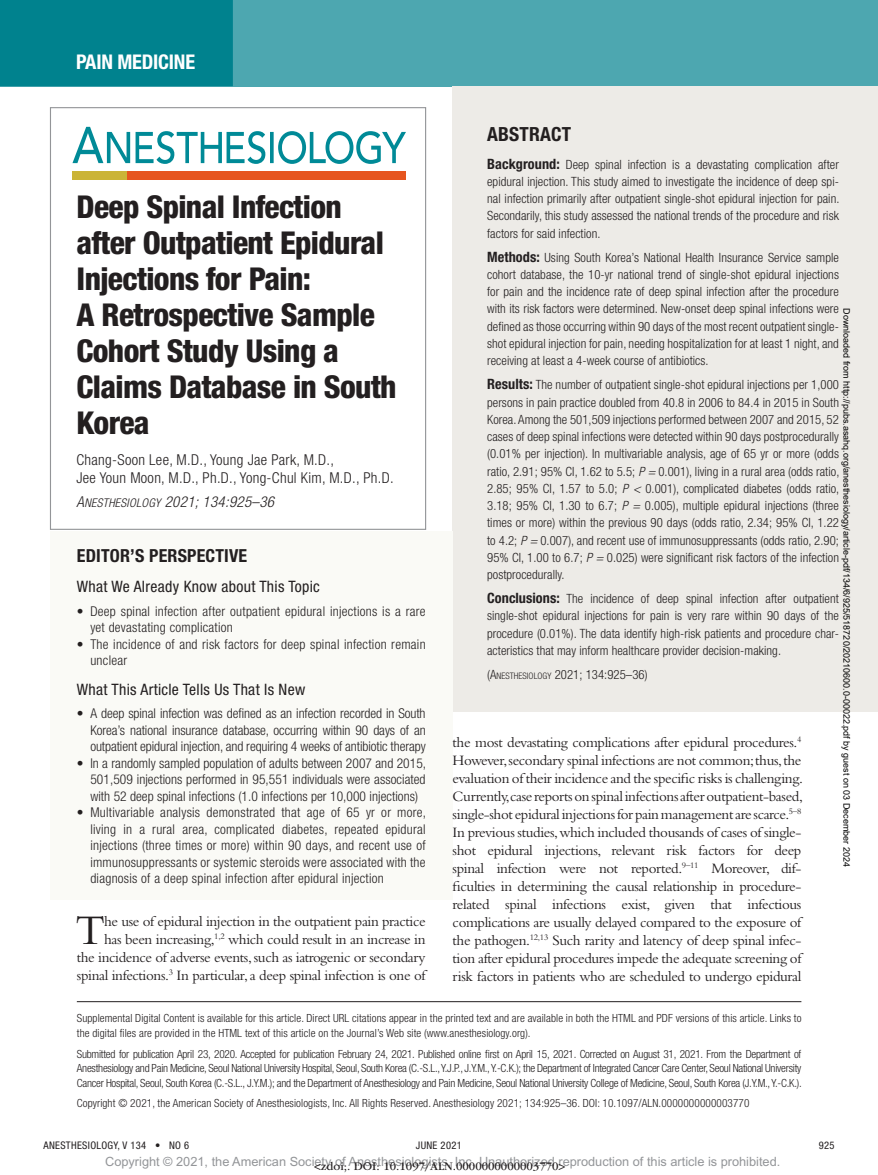
<style>
.page{position:relative;width:878px;height:1175px;background:#fff}
.page>*{position:absolute;margin:0;border:0;box-sizing:border-box;transform-origin:0 0}
.t1{font:43.95px "Bembo Std";color:#231f20}
.t2{font:800 condensed 31.5px/36px "Helvetica Neue LT Std";letter-spacing:-.02em;color:#231f20}
.t3{font:700 condensed 20.25px "Helvetica Neue LT Std";letter-spacing:-.01em;color:#fff}
.t4{font:700 condensed 19.5px "Helvetica Neue LT Std";letter-spacing:.01em;color:#231f20}
.t5{font:700 condensed 18px "Helvetica Neue LT Std";letter-spacing:.01em;color:#231f20}
.t6{font:condensed 15.75px "Helvetica Neue LT Std";letter-spacing:.02em;color:#231f20}
.t7{font:15px/18px "Bembo Std";letter-spacing:-.025em;color:#231f20;text-align:right}
.t8{font:300 condensed 15px/18px "Helvetica Neue LT Std";letter-spacing:.02em;color:#231f20}
.t9{font:italic 300 condensed 15px "Helvetica Neue LT Std";letter-spacing:.02em;color:#231f20}
.t10{font:300 condensed 13.5px/16.5px "Helvetica Neue LT Std";letter-spacing:.02em;color:#231f20;text-align:justify}
.t11{font:300 condensed 12.75px/17.2px "Helvetica Neue LT Std";letter-spacing:.005em;color:#231f20;text-align:justify}
.t12{font:12.75px "Arial MT Std";color:#939598}
.t13{font:12px "ITC Garamond Std";color:#231f20}
.t14{font:300 condensed 11.25px/14.7px "Helvetica Neue LT Std";letter-spacing:.01em;color:#231f20}
.t15{font:condensed 10.5px "Helvetica Neue LT Std";letter-spacing:.03em;color:#231f20}
.t16{font:9px "Arial";color:#000}
.s1{font-family:"Helvetica Neue LT Std Lt Cn O SC800";font-weight:400;font-style:normal;font-stretch:normal}
.s2{font-family:"Helvetica Neue LT Std Lt Cn O SC800";font-weight:400;font-style:normal;font-stretch:normal;font-size:12px}
.s3{font-weight:700;font-size:14.25px}
.s4{font-style:italic}
.s5{font-size:9px}
</style>
<div class="page">
<div style="left:0;top:0;width:878px;height:86px;background:#4da7b0"></div>
<div style="left:0;top:0;width:233px;height:86px;background:#00828e"></div>
<div style="left:120px;top:171px;width:286px;height:8px;background:#e6551f"></div>
<div style="left:72px;top:171px;width:54px;height:8px;background:#cbb437"></div>
<svg style="left:72px;top:127px;width:334px;height:37px"></svg>
<div style="left:452px;top:86px;width:426px;height:89px;background:#edebe7"></div>
<div style="left:452px;top:118px;width:426px;height:152px;background:#edebe7"></div>
<div style="left:452px;top:211px;width:426px;height:187px;background:#edebe7"></div>
<div style="left:452px;top:338px;width:426px;height:274px;background:#edebe7"></div>
<div style="left:452px;top:552px;width:426px;height:135px;background:#edebe7"></div>
<div style="left:452px;top:629px;width:426px;height:82px;background:#edebe7"></div>
<hr style="left:77px;top:1001px;width:724px;height:1px;background:#231f20">
<div style="left:50px;top:531px;width:402px;height:50px;background:#fafaf6"></div>
<div style="left:50px;top:565px;width:402px;height:83px;background:#fafaf6"></div>
<div style="left:50px;top:643px;width:402px;height:85px;background:#fafaf6"></div>
<div style="left:50px;top:717px;width:402px;height:99px;background:#fafaf6"></div>
<div style="left:50px;top:767px;width:402px;height:132px;background:#fafaf6"></div>
<h3 class="t3" style="left:76px;top:49px;width:120px">Pain Medicine</h3>
<h2 class="t2" style="left:77px;top:188px;width:321px">Deep Spinal Infection after Outpatient Epidural<br>Injections for Pain:<br>A Retrospective Sample<br>Cohort Study Using a<br>Claims Database in South<br>Korea</h2>
<p class="t8" style="left:77px;top:451px;width:318px">Chang-Soon Lee, M.D., Young Jae Park, M.D.,<br>Jee Youn Moon, M.D., Ph.D., Yong-Chul Kim, M.D., Ph.D.</p>
<p class="t9" style="left:77px;top:493px;width:199px"><span class="s1">A</span><span class="s2">NESTHESIOLOGY</span> 2021; 134:925–36</p>
<h3 class="t5" style="left:77px;top:545px;width:171px">EDITOR’S PERSPECTIVE</h3>
<p class="t6" style="left:77px;top:577px;width:244px">What We Already Know about This Topic</p>
<p class="t10" style="left:90px;top:602px;width:337px;text-indent:-14px">• Deep spinal infection after outpatient epidural injections is a rare yet devastating complication</p>
<p class="t10" style="left:90px;top:635px;width:337px;text-indent:-14px">• The incidence of and risk factors for deep spinal infection remain unclear</p>
<p class="t6" style="left:77px;top:680px;width:230px">What This Article Tells Us That Is New</p>
<p class="t10" style="left:90px;top:705px;width:337px;text-indent:-14px">• A deep spinal infection was defined as an infection recorded in South Korea’s national insurance database, occurring within 90 days of an outpatient epidural injection, and requiring 4 weeks of antibiotic therapy</p>
<p class="t10" style="left:90px;top:754px;width:337px;text-indent:-14px">• In a randomly sampled population of adults between 2007 and 2015, 501,509 injections performed in 95,551 individuals were associated with 52 deep spinal infections (1.0 infections per 10,000 injections)</p>
<p class="t10" style="left:90px;top:804px;width:337px;text-indent:-14px">• Multivariable analysis demonstrated that age of 65 yr or more, living in a rural area, complicated diabetes, repeated epidural injections (three times or more) within 90 days, and recent use of immunosuppressants or systemic steroids were associated with the diagnosis of a deep spinal infection after epidural injection</p>
<h1 class="t1" style="left:75px;top:904px;width:31px">T</h1>
<p class="t7" style="left:77px;top:912px;width:350px">he use of epidural injection in the outpatient pain practice<br>has been increasing,<sup>1,2</sup> which could result in an increase in<br>the incidence of adverse events, such as iatrogenic or secondary spinal infections.<sup>3</sup> In particular, a deep spinal infection is one of</p>
<h3 class="t4" style="left:487px;top:122px;width:86px">ABSTRACT</h3>
<p class="t11" style="left:487px;top:155px;width:354px"><span class="s3">Background:</span> Deep spinal infection is a devastating complication after epidural injection. This study aimed to investigate the incidence of deep spi&shy;nal infection primarily after outpatient single-shot epidural injection for pain.<br>Secondarily, this study assessed the national trends of the procedure and risk factors for said infection.</p>
<p class="t11" style="left:487px;top:248px;width:353px"><span class="s3">Methods:</span> Using South Korea’s National Health Insurance Service sample cohort database, the 10-yr national trend of single-shot epidural injections for pain and the incidence rate of deep spinal infection after the procedure with its risk factors were determined. New-onset deep spinal infections were defined as those occurring within 90 days of the most recent outpatient single&shy;shot epidural injection for pain, needing hospitalization for at least 1 night, and receiving at least a 4-week course of antibiotics.</p>
<p class="t11" style="left:487px;top:376px;width:354px"><span class="s3">Results:</span> The number of outpatient single-shot epidural injections per 1,000 persons in pain practice doubled from 40.8 in 2006 to 84.4 in 2015 in South Korea. Among the 501,509 injections performed between 2007 and 2015, 52 cases of deep spinal infections were detected within 90 days postprocedurally (0.01% per injection). In multivariable analysis, age of 65 yr or more (odds ratio, 2.91; 95% CI, 1.62 to 5.5; <span class="s4">P =</span> 0.001), living in a rural area (odds ratio, 2.85; 95% CI, 1.57 to 5.0; <span class="s4">P &lt;</span> 0.001), complicated diabetes (odds ratio, 3.18; 95% CI, 1.30 to 6.7; <span class="s4">P =</span> 0.005), multiple epidural injections (three times or more) within the previous 90 days (odds ratio, 2.34; 95% CI, 1.22 to 4.2; <span class="s4">P =</span> 0.007), and recent use of immunosuppressants (odds ratio, 2.90; 95% CI, 1.00 to 6.7; <span class="s4">P =</span> 0.025) were significant risk factors of the infection postprocedurally.</p>
<p class="t11" style="left:487px;top:590px;width:353px"><span class="s3">Conclusions:</span> The incidence of deep spinal infection after outpatient single-shot epidural injections for pain is very rare within 90 days of the procedure (0.01%). The data identify high-risk patients and procedure char&shy;acteristics that may inform healthcare provider decision-making.</p>
<p class="t11" style="left:487px;top:665px;width:162px">(A<span class="s5">NESTHESIOLOGY</span> 2021; 134:925–36)</p>
<p class="t16" style="left:850px;top:308px;width:560px;rotate:90deg">Downloaded from http://pubs.asahq.org/anesthesiology/article-pdf/134/6/925/518720/20210600.0-00022.pdf by guest on 03 December 2024</p>
<p class="t7" style="left:452px;top:732px;width:352px;text-align:justify">the most devastating complications after epidural procedures.<sup>4<br></sup>However, secondary spinal infections are not common; thus, the evaluation of their incidence and the specific risks is challenging.<br>Currently,case reports on spinal infections after outpatient-based, single-shot epidural injections for pain management are scarce.<sup>5–8<br></sup>In previous studies, which included thousands of cases of single&shy;shot epidural injections, relevant risk factors for deep spinal infection were not reported.<sup>9–11</sup> Moreover, dif&shy;ficulties in determining the causal relationship in procedure&shy;related spinal infections exist, given that infectious complications are usually delayed compared to the exposure of the pathogen.<sup>12,13</sup> Such rarity and latency of deep spinal infec&shy;tion after epidural procedures impede the adequate screening of risk factors in patients who are scheduled to undergo epidural</p>
<p class="t14" style="left:77px;top:1010px;width:726px">Supplemental Digital Content is available for this article. Direct URL citations appear in the printed text and are available in both the HTML and PDF versions of this article. Links to the digital files are provided in the HTML text of this article on the Journal’s Web site (www.anesthesiology.org).</p>
<p class="t14" style="left:77px;top:1046px;width:726px;text-align:justify">Submitted for publication April 23, 2020. Accepted for publication February 24, 2021. Published online first on April 15, 2021. Corrected on August 31, 2021. From the Department of Anesthesiology and Pain Medicine, Seoul National University Hospital, Seoul, South Korea (C.-S.L., Y.J.P., J.Y.M., Y.-C.K.); the Department of Integrated Cancer Care Center, Seoul National University Cancer Hospital, Seoul, South Korea (C.-S.L., J.Y.M.); and the Department of Anesthesiology and Pain Medicine, Seoul National University College of Medicine, Seoul, South Korea (J.Y.M., Y.-C.K.).</p>
<p class="t14" style="left:77px;top:1096px;width:674px">Copyright © 2021, the American Society of Anesthesiologists, Inc. All Rights Reserved. Anesthesiology 2021; 134:925–36. DOI: 10.1097/ALN.0000000000003770</p>
<p class="t15" style="left:44px;top:1139px;width:147px">ANESTHESIOLOGY, V 134 • NO 6</p>
<p class="t15" style="left:416px;top:1139px;width:47px">June 2021</p>
<p class="t15" style="left:818px;top:1139px;width:17px">925</p>
<p class="t12" style="left:105px;top:1154px;width:676px">Copyright © 2021, the American Society of Anesthesiologists, Inc. Unauthorized reproduction of this article is prohibited.</p>
<p class="t13" style="left:314px;top:1159px;width:253px">&lt;zdoi;. DOI: 10.1097/ALN.0000000000003770&gt;</p>
</div>
